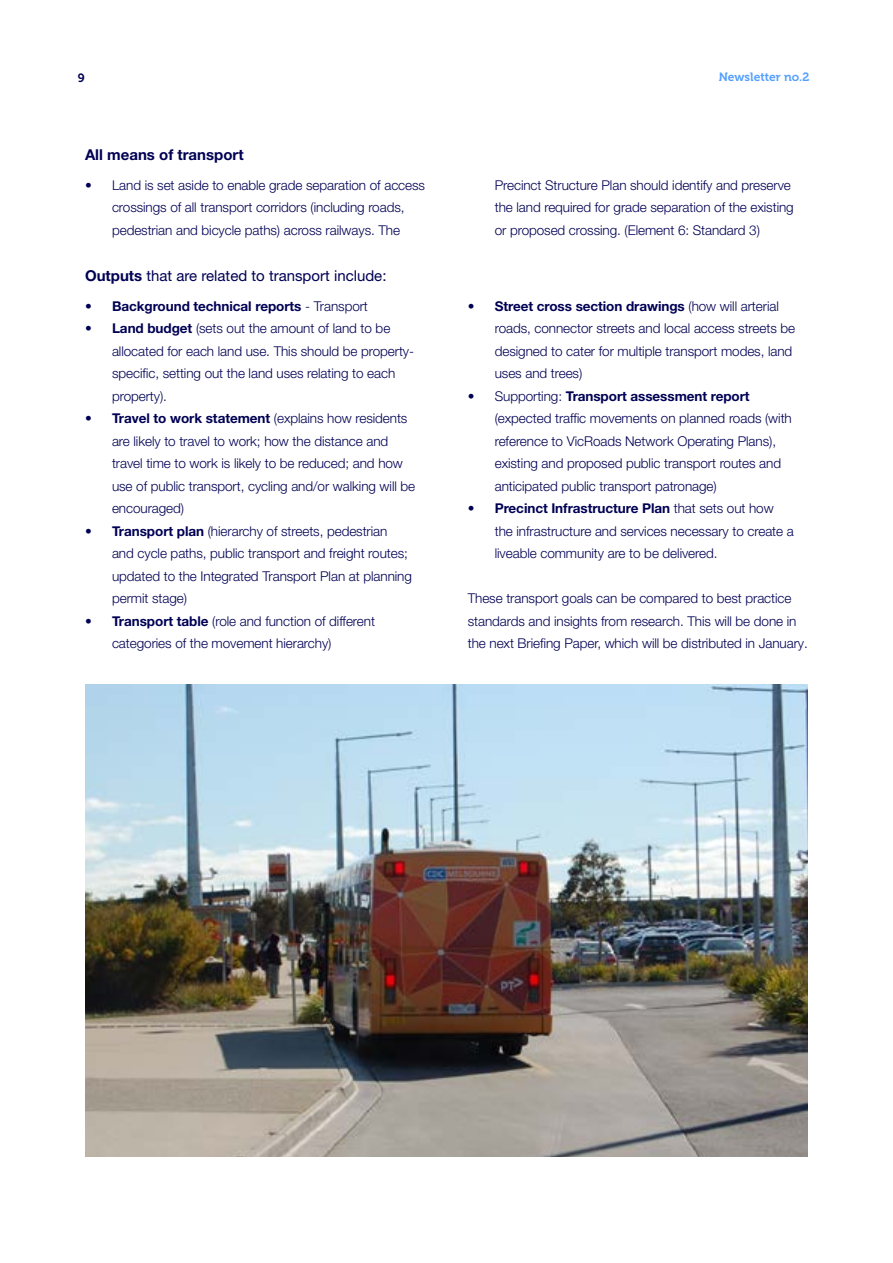
<style>
.page{position:relative;width:893px;height:1263px;background:#fff}
.page>*{position:absolute;margin:0;border:0;box-sizing:border-box;transform-origin:0 0}
.t1{font:15px "Helvetica Neue LT Pro";color:#000054}
.t2{font:700 15px "Helvetica Neue LT Pro";color:#000054}
.t3{font:300 13.5px/22.5px "Helvetica Neue LT Pro";letter-spacing:-.005em;color:#000054}
.t4{font:700 13.5px "Helvetica Neue LT Pro";letter-spacing:-.005em;color:#000054}
.t5{font:12px "Museo 700";color:#549fff}
.t6{font:12px "Museo 700";color:#000054}
.s1{font-weight:700}
.s2{font-weight:300}
</style>
<div class="page">
<img style="left:85px;top:684px;width:723px;height:473px">
<p class="t6" style="left:78px;top:71px;width:8px">9</p>
<p class="t5" style="left:719px;top:70px;width:92px">Newsletter no.2</p>
<p class="t2" style="left:85px;top:145px;width:160px">All means of transport</p>
<p class="t3" style="left:85px;top:173px;width:342px;text-align:center">• Land is set aside to enable grade separation of access crossings of all transport corridors (including roads, pedestrian and bicycle paths) across railways. The</p>
<p class="t1" style="left:85px;top:266px;width:303px"><span class="s1">Outputs</span> that are related to transport include:</p>
<p class="t4" style="left:85px;top:298px;width:284px">• Background technical reports <span class="s2">- Transport</span></p>
<p class="t3" style="left:112px;top:317px;width:304px;text-indent:-27px"><span class="s1">• Land budget</span> (sets out the amount of land to be allocated for each land use. This should be property&shy;specific, setting out the land uses relating to each property).</p>
<p class="t3" style="left:112px;top:407px;width:305px;text-indent:-27px"><span class="s1">• Travel to work statement</span> (explains how residents are likely to travel to work; how the distance and travel time to work is likely to be reduced; and how use of public transport, cycling and/or walking will be encouraged)</p>
<p class="t3" style="left:112px;top:520px;width:301px;text-indent:-27px"><span class="s1">• Transport plan</span> (hierarchy of streets, pedestrian and cycle paths, public transport and freight routes; updated to the Integrated Transport Plan at planning permit stage)</p>
<p class="t3" style="left:112px;top:610px;width:264px;text-indent:-27px"><span class="s1">• Transport table</span> (role and function of different categories of the movement hierarchy)</p>
<p class="t3" style="left:495px;top:173px;width:301px">Precinct Structure Plan should identify and preserve the land required for grade separation of the existing or proposed crossing. (Element 6: Standard 3)</p>
<p class="t3" style="left:495px;top:294px;width:302px;text-indent:-27px"><span class="s1">• Street cross section drawings</span> (how will arterial roads, connector streets and local access streets be designed to cater for multiple transport modes, land uses and trees)</p>
<p class="t3" style="left:495px;top:385px;width:299px;text-indent:-27px">• Supporting: <span class="s1">Transport assessment report </span>(expected traffic movements on planned roads (with reference to VicRoads Network Operating Plans), existing and proposed public transport routes and anticipated public transport patronage)</p>
<p class="t3" style="left:495px;top:497px;width:301px;text-indent:-27px"><span class="s1">• Precinct Infrastructure Plan</span> that sets out how the infrastructure and services necessary to create a liveable community are to be delivered.</p>
<p class="t3" style="left:468px;top:587px;width:342px">These transport goals can be compared to best practice standards and insights from research. This will be done in the next Briefing Paper, which will be distributed in January.</p>
</div>
